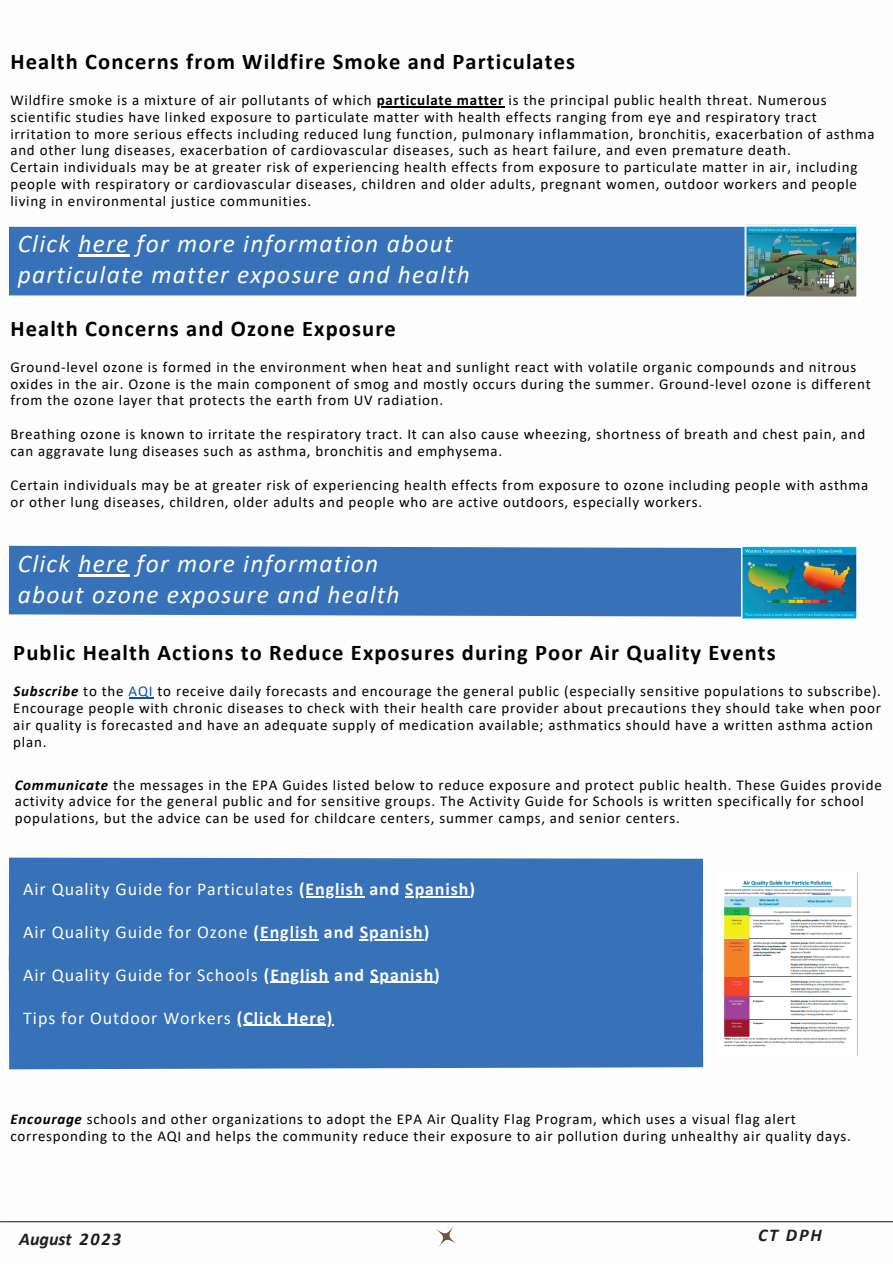
<style>
.page{position:relative;width:893px;height:1264px;background:#fff}
.page>*{position:absolute;margin:0;border:0;box-sizing:border-box;transform-origin:0 0}
.t1{font:italic 25.5px "Calibri";letter-spacing:.05em;color:#fdfdfd}
.t2{font:700 22.5px "Calibri";letter-spacing:.05em;color:#000}
.t3{font:18px "Calibri";letter-spacing:.05em;color:#fdfdfd}
.t4{font:italic 700 18px "Calibri";color:#1f1f1f}
.t5{font:italic 700 18px "Calibri";letter-spacing:.1em;color:#1f1f1f}
.t6{font:15px/16.8px "Calibri";letter-spacing:.05em;color:#000}
.s1{font-weight:700}
.s2{font-weight:700;font-style:italic}
.s3{color:#0753a1}
</style>
<div class="page">
<hr style="left:377px;top:106px;width:127px;height:1px;background:#000">
<div style="left:9px;top:227px;width:735px;height:68px;background:#3771b8"></div>
<img style="left:746px;top:226px;width:111px;height:71px">
<div style="left:8px;top:545px;width:733px;height:72px;background:#3771b8"></div>
<img style="left:742px;top:546px;width:115px;height:73px">
<div style="left:9px;top:1027px;width:695px;height:43px;background:#3771b8"></div>
<img style="left:723px;top:880px;width:129px;height:167px">
<hr style="left:78px;top:574px;width:52px;height:2px;background:#fdfdfd">
<svg style="left:129px;top:697px;width:24px;height:1px"></svg>
<hr style="left:78px;top:254px;width:52px;height:3px;background:#fdfdfd">
<svg style="left:8px;top:857px;width:807px;height:170px;background:#5181bc"></svg>
<hr style="left:305px;top:896px;width:59px;height:1px;background:#fdfdfd">
<hr style="left:405px;top:896px;width:64px;height:1px;background:#fdfdfd">
<hr style="left:260px;top:939px;width:59px;height:1px;background:#fdfdfd">
<hr style="left:360px;top:939px;width:64px;height:1px;background:#fdfdfd">
<hr style="left:270px;top:981px;width:59px;height:2px;background:#fdfdfd">
<hr style="left:370px;top:981px;width:64px;height:2px;background:#fdfdfd">
<hr style="left:237px;top:1024px;width:96px;height:1px;background:#fdfdfd">
<hr style="left:0;top:1221px;width:892px;height:1px;background:#313131">
<svg style="left:428px;top:1221px;width:36px;height:26px"></svg>
<p class="t2" style="left:10px;top:52px;width:566px">Health Concerns from Wildfire Smoke and Particulates</p>
<p class="t6" style="left:10px;top:93px;width:865px">Wildfire smoke is a mixture of air pollutants of which <span class="s1">particulate matter</span> is the principal public health threat. Numerous scientific studies have linked exposure to particulate matter with health effects ranging from eye and respiratory tract irritation to more serious effects including reduced lung function, pulmonary inflammation, bronchitis, exacerbation of asthma and other lung diseases, exacerbation of cardiovascular diseases, such as heart failure, and even premature death.</p>
<p class="t6" style="left:10px;top:160px;width:848px;text-align:justify">Certain individuals may be at greater risk of experiencing health effects from exposure to particulate matter in air, including people with respiratory or cardiovascular diseases, children and older adults, pregnant women, outdoor workers and people living in environmental justice communities.</p>
<p class="t1" style="left:18px;top:233px;width:436px">Click here for more information about</p>
<p class="t1" style="left:18px;top:263px;width:454px">particulate matter exposure and health</p>
<p class="t2" style="left:10px;top:319px;width:387px">Health Concerns and Ozone Exposure</p>
<p class="t6" style="left:10px;top:359px;width:861px">Ground-level ozone is formed in the environment when heat and sunlight react with volatile organic compounds and nitrous oxides in the air. Ozone is the main component of smog and mostly occurs during the summer. Ground-level ozone is different from the ozone layer that protects the earth from UV radiation.</p>
<p class="t6" style="left:10px;top:427px;width:856px">Breathing ozone is known to irritate the respiratory tract. It can also cause wheezing, shortness of breath and chest pain, and can aggravate lung diseases such as asthma, bronchitis and emphysema.</p>
<p class="t6" style="left:10px;top:477px;width:859px">Certain individuals may be at greater risk of experiencing health effects from exposure to ozone including people with asthma or other lung diseases, children, older adults and people who are active outdoors, especially workers.</p>
<p class="t1" style="left:18px;top:553px;width:362px">Click here for more information</p>
<p class="t1" style="left:18px;top:583px;width:383px">about ozone exposure and health</p>
<p class="t2" style="left:13px;top:643px;width:764px">Public Health Actions to Reduce Exposures during Poor Air Quality Events</p>
<p class="t6" style="left:13px;top:684px;width:869px"><span class="s2">Subscribe</span> to the <span class="s3">AQI</span> to receive daily forecasts and encourage the general public (especially sensitive populations to subscribe).<br>Encourage people with chronic diseases to check with their health care provider about precautions they should take when poor air quality is forecasted and have an adequate supply of medication available; asthmatics should have a written asthma action plan.</p>
<p class="t6" style="left:15px;top:777px;width:868px"><span class="s2">Communicate</span> the messages in the EPA Guides listed below to reduce exposure and protect public health. These Guides provide activity advice for the general public and for sensitive groups. The Activity Guide for Schools is written specifically for school populations, but the advice can be used for childcare centers, summer camps, and senior centers.</p>
<p class="t3" style="left:23px;top:881px;width:453px">Air Quality Guide for Particulates <span class="s1">(English and Spanish)</span></p>
<p class="t3" style="left:23px;top:924px;width:407px">Air Quality Guide for Ozone <span class="s1">(English and Spanish)</span></p>
<p class="t3" style="left:23px;top:967px;width:418px">Air Quality Guide for Schools <span class="s1">(English and Spanish)</span></p>
<p class="t3" style="left:23px;top:1010px;width:310px">Tips for Outdoor Workers <span class="s1">(Click Here)</span></p>
<p class="t6" style="left:10px;top:1111px;width:842px"><span class="s2">Encourage</span> schools and other organizations to adopt the EPA Air Quality Flag Program, which uses a visual flag alert corresponding to the AQI and helps the community reduce their exposure to air pollution during unhealthy air quality days.</p>
<p class="t4" style="left:19px;top:1225px;width:104px">August 2023</p>
<p class="t5" style="left:758px;top:1226px;width:65px">CT DPH</p>
</div>
